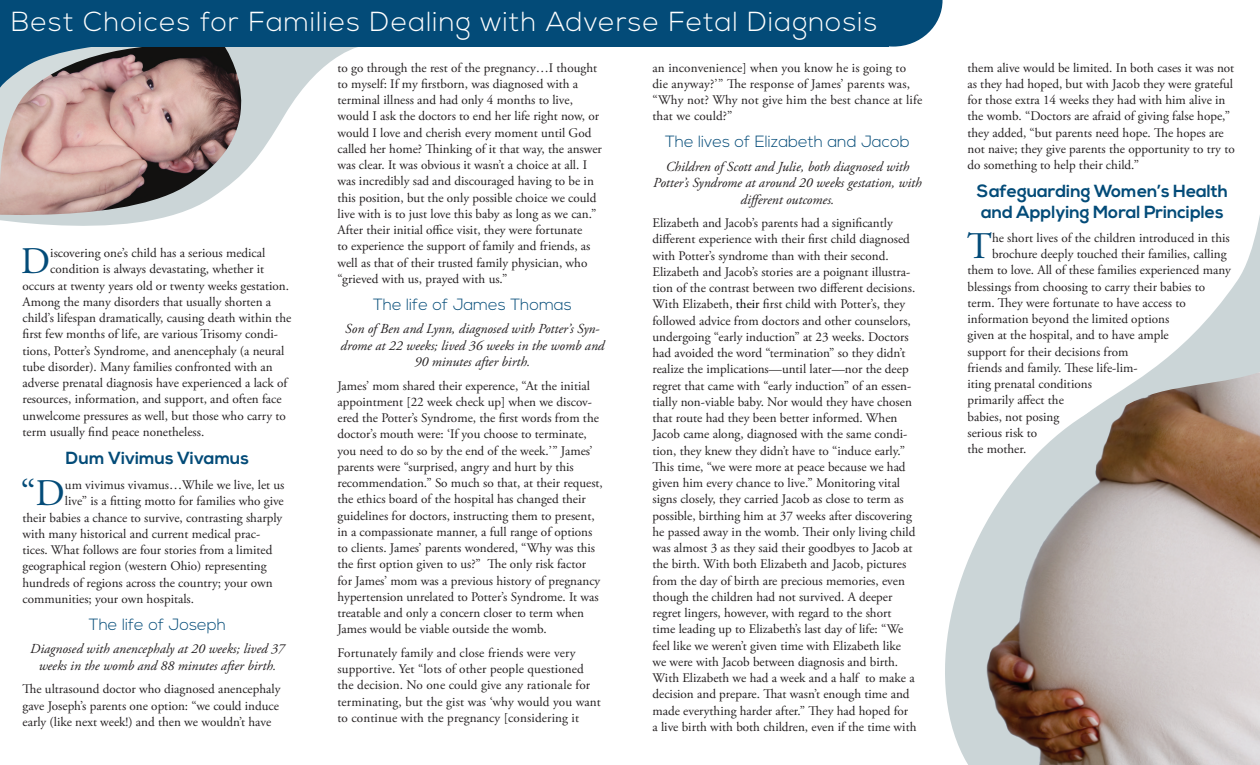
<style>
.page{position:relative;width:1260px;height:765px;background:#fff}
.page>*{position:absolute;margin:0;border:0;box-sizing:border-box;transform-origin:0 0}
.body_text{font:37.62px "Adobe Garamond Pro";color:#034b78}
.t1{font:300 27.5px "Nexa";letter-spacing:.04em;color:#fff}
.t2{font:700 17.5px/21px "Nexa";color:#034b78}
.t3{font:300 16.25px "Nexa";color:#034b78}
.italicized_descripti{font:italic 13.75px/16.5px "Adobe Garamond Pro";color:#231f20;text-align:center}
.body_text_2{font:13.12px/16.2px "Adobe Garamond Pro";color:#231f20}
.body_text-2{font:13.12px "Adobe Garamond Pro";color:#231f20}
.s1{color:#000}
</style>
<div class="page">
<svg style="left:889px;top:0;width:54px;height:47px"></svg>
<svg style="left:0;top:47px;width:358px;height:179px"></svg>
<div style="left:0;top:0;width:889px;height:47px;background:#034b78"></div>
<img style="left:949px;top:522px;width:311px;height:243px">
<svg style="left:987px;top:215px;width:273px;height:324px"></svg>
<p class="t1" style="left:11px;top:6px;width:868px">Best Choices for Families Dealing with Adverse Fetal Diagnosis</p>
<p class="body_text" style="left:21px;top:239px;width:31px">D</p>
<p class="body_text-2" style="left:50px;top:245px;width:217px">iscovering one’s child has a serious medical</p>
<p class="body_text-2" style="left:50px;top:261px;width:215px">condition is always devastating, whether it</p>
<p class="body_text-2" style="left:22px;top:277px;width:268px">occurs at twenty years old or twenty weeks gestation.</p>
<p class="body_text-2" style="left:22px;top:294px;width:250px">Among the many disorders that usually shorten a</p>
<p class="body_text-2" style="left:22px;top:310px;width:270px">child’s lifespan dramatically, causing death within the</p>
<p class="body_text-2" style="left:22px;top:326px;width:257px">first few months of life, are various Trisomy condi-</p>
<p class="body_text-2" style="left:22px;top:342px;width:263px">tions, Potter’s Syndrome, and anencephaly (a neural</p>
<p class="body_text-2" style="left:22px;top:359px;width:252px">tube disorder). Many families confronted with an</p>
<p class="body_text-2" style="left:22px;top:375px;width:266px">adverse prenatal diagnosis have experienced a lack of</p>
<p class="body_text-2" style="left:22px;top:391px;width:261px">resources, information, and support, and often face</p>
<p class="body_text-2" style="left:22px;top:407px;width:265px">unwelcome pressures as well, but those who carry to</p>
<p class="body_text-2" style="left:22px;top:424px;width:183px">term usually find peace nonetheless.</p>
<p class="t2" style="left:66px;top:448px;width:185px">Dum Vivimus Vivamus</p>
<p class="body_text" style="left:20px;top:471px;width:46px">“D</p>
<p class="body_text-2" style="left:65px;top:477px;width:221px">um vivimus vivamus…While we live, let us</p>
<p class="body_text-2" style="left:65px;top:493px;width:220px">live” is a fitting motto for families who give</p>
<p class="body_text-2" style="left:22px;top:510px;width:261px">their babies a chance to survive, contrasting sharply</p>
<p class="body_text-2" style="left:22px;top:526px;width:239px">with many historical and current medical prac-</p>
<p class="body_text-2" style="left:22px;top:542px;width:252px">tices. What follows are four stories from a limited</p>
<p class="body_text-2" style="left:22px;top:558px;width:246px">geographical region (western Ohio) representing</p>
<p class="body_text-2" style="left:22px;top:575px;width:252px">hundreds of regions across the country; your own</p>
<p class="body_text-2" style="left:22px;top:591px;width:173px">communities; your own hospitals.</p>
<p class="t3" style="left:89px;top:615px;width:139px">The life of Joseph</p>
<p class="italicized_descripti" style="left:30px;top:641px;width:256px">Diagnosed with anencephaly at 20 weeks; lived 37 weeks in the womb and 88 minutes after birth.</p>
<p class="body_text_2" style="left:22px;top:681px;width:260px;text-align:justify">The ultrasound doctor who diagnosed anencephaly gave Joseph’s parents one option: “we could induce early (like next week!) and then we wouldn’t have</p>
<p class="body_text_2" style="left:338px;top:60px;width:266px">to go through the rest of the pregnancy…I thought to myself: If my firstborn, was diagnosed with a terminal illness and had only 4 months to live, would I ask the doctors to end her life right now, or would I love and cherish every moment until God called her home? Thinking of it that way, the answer was clear. It was obvious it wasn’t a choice at all. I was incredibly sad and discouraged having to be in this position, but the only possible choice we could live with is to just love this baby as long as we can.” After their initial office visit, they were fortunate<br>to experience the support of family and friends, as well as that of their trusted family physician, who “grieved with us, prayed with us.”</p>
<p class="t3" style="left:373px;top:295px;width:200px">The life of James Thomas</p>
<p class="italicized_descripti" style="left:341px;top:321px;width:265px">Son of Ben and Lynn, diagnosed with Potter’s Syn&shy;drome at 22 weeks; lived 36 weeks in the womb and<br>90 minutes after birth.</p>
<p class="body_text_2" style="left:338px;top:378px;width:267px">James’ mom shared their experence, “At the initial appointment [22 week check up] when we discov&shy;ered the Potter’s Syndrome, the first words from the doctor’s mouth were: ‘If you choose to terminate, you need to do so by the end of the week.’” James’ parents were “surprised, angry and hurt by this recommendation.” So much so that, at their request, the ethics board of the hospital has changed their guidelines for doctors, instructing them to present, in a compassionate manner, a full range of options to clients. James’ parents wondered, “Why was this the first option given to us?” The only risk factor for James’ mom was a previous history of pregnancy hypertension unrelated to Potter’s Syndrome. It was treatable and only a concern closer to term when James would be viable outside the womb.</p>
<p class="body_text_2" style="left:338px;top:645px;width:265px">Fortunately family and close friends were very supportive. Yet “lots of other people questioned the decision. No one could give any rationale for terminating, but the gist was ‘why would you want to continue with the pregnancy [considering it</p>
<p class="body_text_2" style="left:652px;top:60px;width:271px">an inconvenience] when you know he is going to die anyway?’” The response of James’ parents was, “Why not? Why not give him the best chance at life that we could?”</p>
<p class="t3" style="left:665px;top:132px;width:246px">The lives of Elizabeth and Jacob</p>
<p class="italicized_descripti" style="left:653px;top:159px;width:270px">Children of Scott and Julie, both diagnosed with<br>Potter’s Syndrome at around 20 weeks gestation, with different outcomes.</p>
<p class="body_text_2" style="left:652px;top:215px;width:265px">Elizabeth and Jacob’s parents had a significantly different experience with their first child diagnosed with Potter’s syndrome than with their second.<br>Elizabeth and Jacob’s stories are a poignant illustra&shy;tion of the contrast between two different decisions.<br>With Elizabeth, <span class="s1">their</span> first child with Potter’s, they followed advice from doctors and other counselors, undergoing “early induction” at 23 weeks. Doctors had avoided the word “termination” so they didn’t realize the implications—until later—nor the deep regret that came with “early induction” of an essen&shy;tially non-viable baby. Nor would they have chosen that route had they been better informed. When Jacob came along, diagnosed with the same condi&shy;tion, they knew they didn’t have to “induce early.” This time, “we were more at peace because we had given him every chance to live.” Monitoring vital signs closely, they carried Jacob as close to term as possible, birthing him at 37 weeks after discovering he passed away in the womb. Their only living child was almost 3 as they said their goodbyes to Jacob at the birth. With both Elizabeth and Jacob, pictures from the day of birth are precious memories, even though the children had not survived. A deeper regret lingers, however, with regard to the short time leading up to Elizabeth’s last day of life: “We feel like we weren’t given time with Elizabeth like we were with Jacob between diagnosis and birth.<br>With Elizabeth we had a week and a half to make a decision and prepare. That wasn’t enough time and made everything harder after.” They had hoped for a live birth with both children, even if the time with</p>
<p class="body_text_2" style="left:968px;top:60px;width:269px">them alive would be limited. In both cases it was not as they had hoped, but with Jacob they were grateful for those extra 14 weeks they had with him alive in the womb. “Doctors are afraid of giving false hope,” they added, “but parents need hope. The hopes are not naive; they give parents the opportunity to try to do something to help their child.”</p>
<p class="t2" style="left:977px;top:181px;width:253px">Safeguarding Women’s Health and Applying Moral Principles</p>
<p class="body_text" style="left:967px;top:224px;width:26px">T</p>
<p class="body_text-2" style="left:992px;top:230px;width:239px">he short lives of the children introduced in this</p>
<p class="body_text-2" style="left:992px;top:246px;width:236px">brochure deeply touched their families, calling</p>
<p class="body_text-2" style="left:968px;top:262px;width:265px">them to love. All of these families experienced many</p>
<p class="body_text-2" style="left:968px;top:278px;width:239px">blessings from choosing to carry their babies to</p>
<p class="body_text-2" style="left:968px;top:295px;width:220px">term. They were fortunate to have access to</p>
<p class="body_text-2" style="left:968px;top:311px;width:203px">information beyond the limited options</p>
<p class="body_text-2" style="left:968px;top:327px;width:203px">given at the hospital, and to have ample</p>
<p class="body_text-2" style="left:968px;top:343px;width:162px">support for their decisions from</p>
<p class="body_text-2" style="left:968px;top:360px;width:172px">friends and family. These life-lim-</p>
<p class="body_text-2" style="left:968px;top:376px;width:126px">iting prenatal conditions</p>
<p class="body_text-2" style="left:968px;top:392px;width:98px">primarily affect the</p>
<p class="body_text-2" style="left:968px;top:408px;width:93px">babies, not posing</p>
<p class="body_text-2" style="left:968px;top:425px;width:71px">serious risk to</p>
<p class="body_text-2" style="left:968px;top:441px;width:60px">the mother.</p>
</div>
